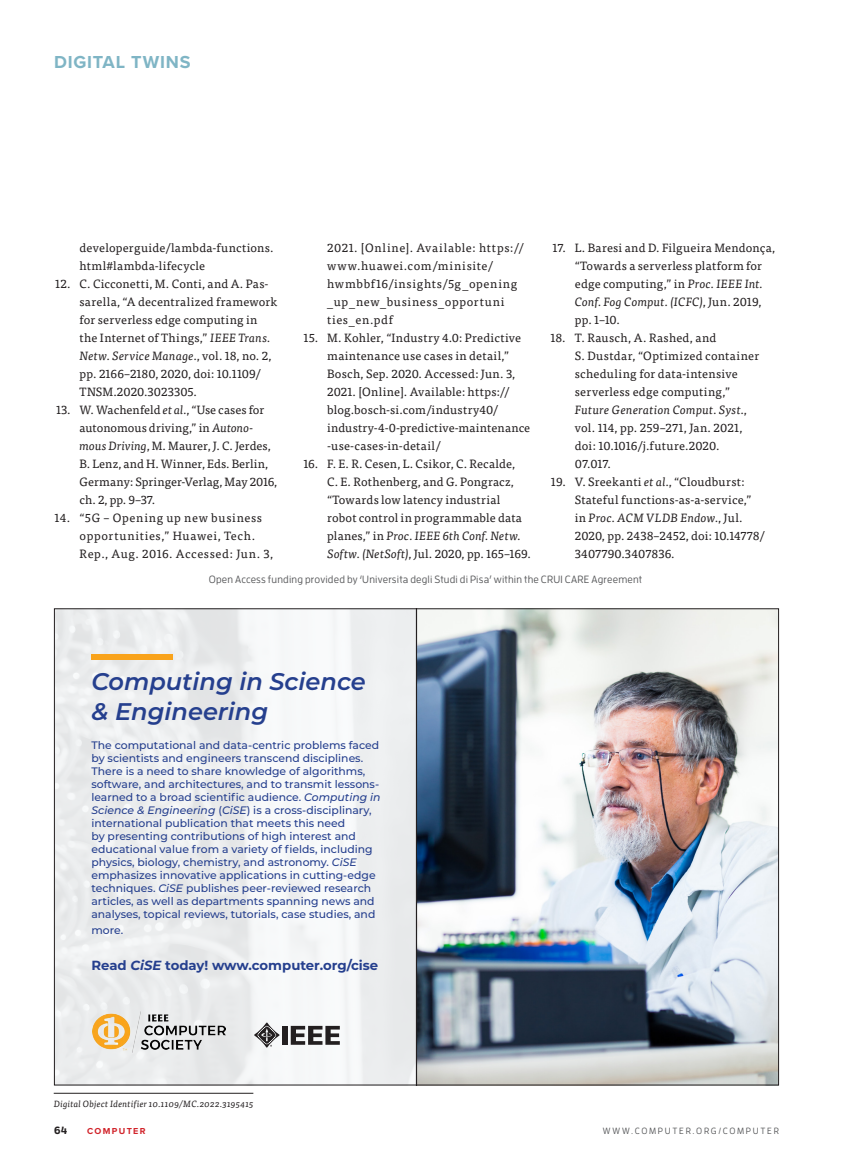
<style>
.page{position:relative;width:851px;height:1161px;background:#fff}
.page>*{position:absolute;margin:0;border:0;box-sizing:border-box;transform-origin:0 0}
.t1{font:italic 600 24px/30.2px "Montserrat";color:#253f8e}
.t2{font:700 18px "Proxima Nova";letter-spacing:.045em;color:#7fb5c5}
.t3{font:700 13.2px "Montserrat";color:#253f8e}
.t4{font:12px/18px "Tisa Pro";letter-spacing:.02em;color:#231f20}
.t5{font:12px/18px "Tisa Pro";letter-spacing:.055em;color:#231f20}
.t6{font:12px/18px "Tisa Pro";letter-spacing:.05em;color:#231f20}
.t7{font:500 10.8px/13px "Montserrat";color:#253f8e}
.t8{font:500 10.5px "Enzo OT";letter-spacing:.02em;color:#57585a}
.t9{font:700 10.5px "Enzo OT";color:#231f20}
.t10{font:italic 9px "Tisa Pro";letter-spacing:.02em;color:#231f20}
.t11{font:500 9px "Enzo OT";letter-spacing:.19em;color:#57585a}
.t12{font:700 9px "Proxima Nova";letter-spacing:.145em;color:#d1232a}
.s1{font-style:italic}
</style>
<div class="page">
<div style="left:54px;top:609px;width:362px;height:476px;background:#eff0f1"></div>
<img style="left:416px;top:610px;width:360px;height:473px">
<div style="left:91px;top:654px;width:82px;height:5px;background:#f9a31b"></div>
<div style="left:283px;top:1026px;width:5px;height:19px;background:#231f20"></div>
<svg style="left:291px;top:1026px;width:49px;height:19px"></svg>
<svg style="left:254px;top:1023px;width:25px;height:25px"></svg>
<img style="left:92px;top:1012px;width:133px;height:40px">
<hr style="left:54px;top:1093px;width:199px;height:1px;background:#231f20">
<h2 class="t2" style="left:54px;top:49px;width:138px">DIGITAL TWINS</h2>
<p class="t4" style="left:80px;top:238px;width:195px">developerguide/lambda-functions. html#lambda-lifecycle</p>
<p class="t4" style="left:80px;top:274px;width:199px;text-indent:-24px">12. C. Cicconetti, M. Conti, and A. Pas&shy;sarella, “A decentralized framework for serverless edge computing in the Internet of Things,” <span class="s1">IEEE Trans.<br>Netw. Service Manage.</span>, vol. 18, no. 2, pp. 2166–2180, 2020, doi: 10.1109/ TNSM.2020.3023305.</p>
<p class="t4" style="left:80px;top:400px;width:199px;text-indent:-23px">13. W. Wachenfeld <span class="s1">et al.</span>, “Use cases for autonomous driving,” in <span class="s1">Autono&shy;mous Driving</span>, M. Maurer, J. C. Jerdes, B. Lenz, and H. Winner, Eds. Berlin, Germany: Springer-Verlag, May 2016, ch. 2, pp. 9–37.</p>
<p class="t6" style="left:80px;top:508px;width:195px;text-indent:-25px">14. “5G – Opening up new business opportunities,” Huawei, Tech.<br>Rep., Aug. 2016. Accessed: Jun. 3,</p>
<p class="t5" style="left:327px;top:238px;width:198px">2021. [Online]. Available: https:// www.huawei.com/minisite/ hwmbbf16/insights/5g_opening _up_new_business_opportuni ties_en.pdf</p>
<p class="t4" style="left:327px;top:328px;width:204px;text-indent:-24px">15. M. Kohler, “Industry 4.0: Predictive maintenance use cases in detail,” Bosch, Sep. 2020. Accessed: Jun. 3, 2021. [Online]. Available: https:// blog.bosch-si.com/industry40/ industry-4-0-predictive-maintenance -use-cases-in-detail/</p>
<p class="t4" style="left:327px;top:454px;width:205px;text-indent:-24px">16. F. E. R. Cesen, L. Csikor, C. Recalde,<br>C. E. Rothenberg, and G. Pongracz, “Towards low latency industrial robot control in programmable data planes,” in <span class="s1">Proc. IEEE 6th Conf. Netw.<br>Softw. (NetSoft)</span>, Jul. 2020, pp. 165–169.</p>
<p class="t4" style="left:574px;top:238px;width:202px;text-indent:-22px">17. L. Baresi and D. Filgueira Mendonça, “Towards a serverless platform for edge computing,” in <span class="s1">Proc. IEEE Int.<br>Conf. Fog Comput. (ICFC)</span>, Jun. 2019, pp. 1–10.</p>
<p class="t4" style="left:574px;top:328px;width:186px;text-indent:-24px">18. T. Rausch, A. Rashed, and<br>S. Dustdar, “Optimized container scheduling for data-intensive serverless edge computing,”<br><span class="s1">Future Generation Comput. Syst.</span>, vol. 114, pp. 259–271, Jan. 2021, doi: 10.1016/j.future.2020.<br>07.017.</p>
<p class="t4" style="left:574px;top:472px;width:191px;text-indent:-24px">19. V. Sreekanti <span class="s1">et al.</span>, “Cloudburst:<br>Stateful functions-as-a-service,” in <span class="s1">Proc. ACM VLDB Endow.</span>, Jul.<br>2020, pp. 2438–2452, doi: 10.14778/<br>3407790.3407836.</p>
<p class="t8" style="left:209px;top:573px;width:435px">Open Access funding provided by ‘Universita degli Studi di Pisa’ within the CRUI CARE Agreement</p>
<h1 class="t1" style="left:91px;top:665px;width:276px">Computing in Science &amp; Engineering</h1>
<p class="t7" style="left:91px;top:738px;width:291px">The computational and data-centric problems faced by scientists and engineers transcend disciplines.<br>There is a need to share knowledge of algorithms, software, and architectures, and to transmit lessons&shy;learned to a broad scientific audience. <span class="s1">Computing in Science &amp; Engineering</span> (<span class="s1">CiSE</span>) is a cross-disciplinary, international publication that meets this need<br>by presenting contributions of high interest and educational value from a variety of fields, including physics, biology, chemistry, and astronomy. <span class="s1">CiSE </span>emphasizes innovative applications in cutting-edge techniques. <span class="s1">CiSE</span> publishes peer-reviewed research articles, as well as departments spanning news and analyses, topical reviews, tutorials, case studies, and</p>
<p class="t7" style="left:91px;top:923px;width:33px">more.</p>
<p class="t3" style="left:91px;top:956px;width:288px">Read <span class="s1">CiSE</span> today! www.computer.org/cise</p>
<p class="t10" style="left:54px;top:1097px;width:201px">Digital Object Identifier 10.1109/MC.2022.3195415</p>
<p class="t9" style="left:54px;top:1124px;width:15px">64</p>
<p class="t12" style="left:87px;top:1124px;width:60px">COMPUTER</p>
<p class="t11" style="left:603px;top:1126px;width:177px">WWW.COMPUTER.ORG/COMPUTER</p>
</div>
